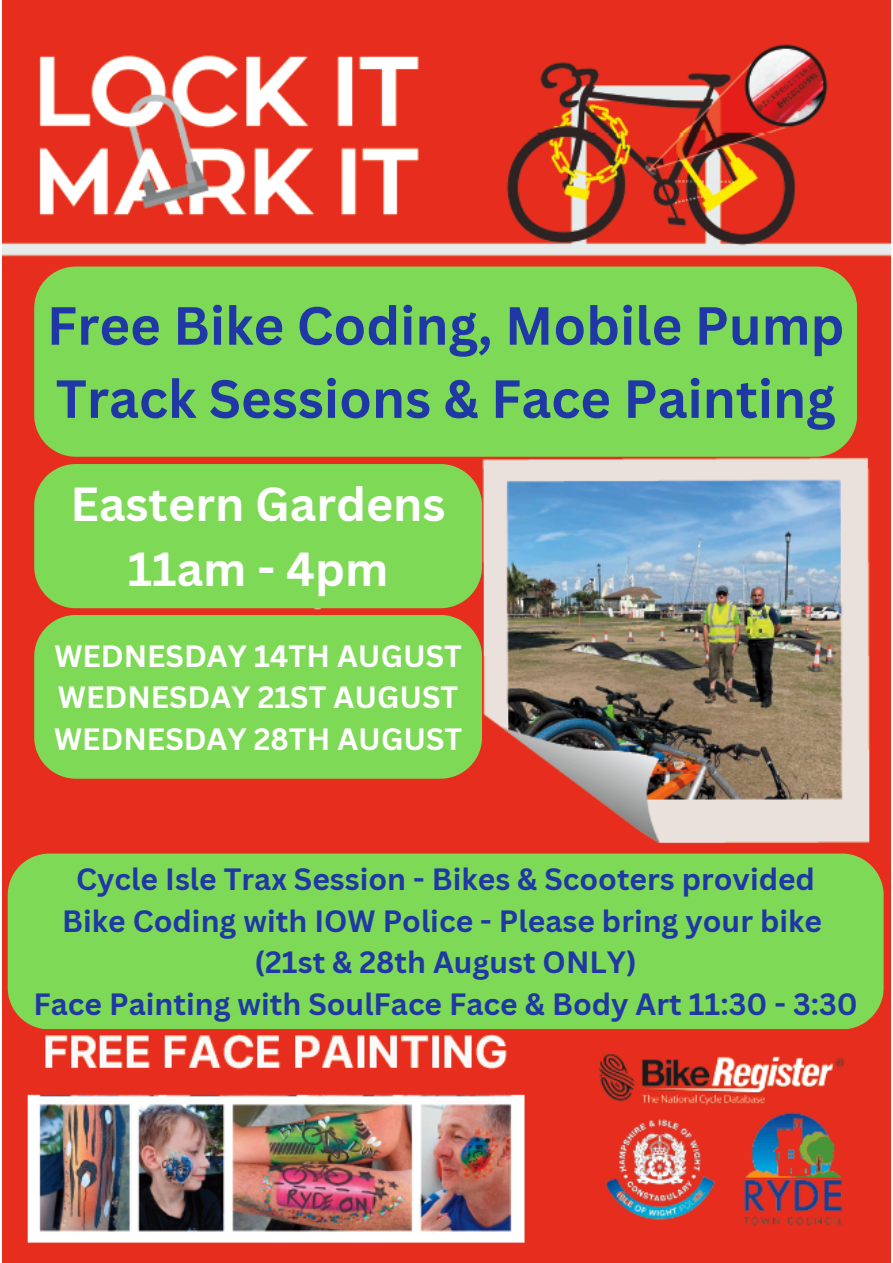
<style>
.page{position:relative;width:893px;height:1263px;background:#fff}
.page>*{position:absolute;margin:0;border:0;box-sizing:border-box;transform-origin:0 0}
.t1{font:700 52.5px/73.1px "Canva Sans";color:#1f38a5}
.t2{font:700 46.5px/64.7px "Canva Sans";color:#fff;text-align:center}
.t3{font:700 30px "Canva Sans";color:#1f38a5}
.t4{font:700 30px/41.6px "Canva Sans";color:#fff}
</style>
<div class="page">
<img style="left:3px;top:0;width:887px;height:1263px">
<div style="left:34px;top:615px;width:448px;height:164px;background:#7ed957"></div>
<div style="left:34px;top:266px;width:823px;height:191px;background:#7ed957"></div>
<div style="left:34px;top:464px;width:448px;height:144px;background:#7ed957"></div>
<div style="left:8px;top:853px;width:875px;height:176px;background:#7ed957"></div>
<h2 class="t1" style="left:47px;top:288px;width:799px">Free Bike Coding, Mobile Pump<br>Track Sessions &amp; Face Painting</h2>
<h3 class="t2" style="left:71px;top:470px;width:376px">Eastern Gardens<br>11am - 4pm</h3>
<h1 class="t4" style="left:54px;top:634px;width:409px">WEDNESDAY 14TH AUGUST<br>WEDNESDAY 21ST AUGUST<br>WEDNESDAY 28TH AUGUST</h1>
<p class="t3" style="left:76px;top:858px;width:740px">Cycle Isle Trax Session - Bikes &amp; Scooters provided</p>
<p class="t3" style="left:62px;top:900px;width:761px">Bike Coding with IOW Police - Please bring your bike</p>
<p class="t3" style="left:254px;top:941px;width:383px">(21st &amp; 28th August ONLY)</p>
<p class="t3" style="left:34px;top:983px;width:825px">Face Painting with SoulFace Face &amp; Body Art 11:30 - 3:30</p>
</div>
